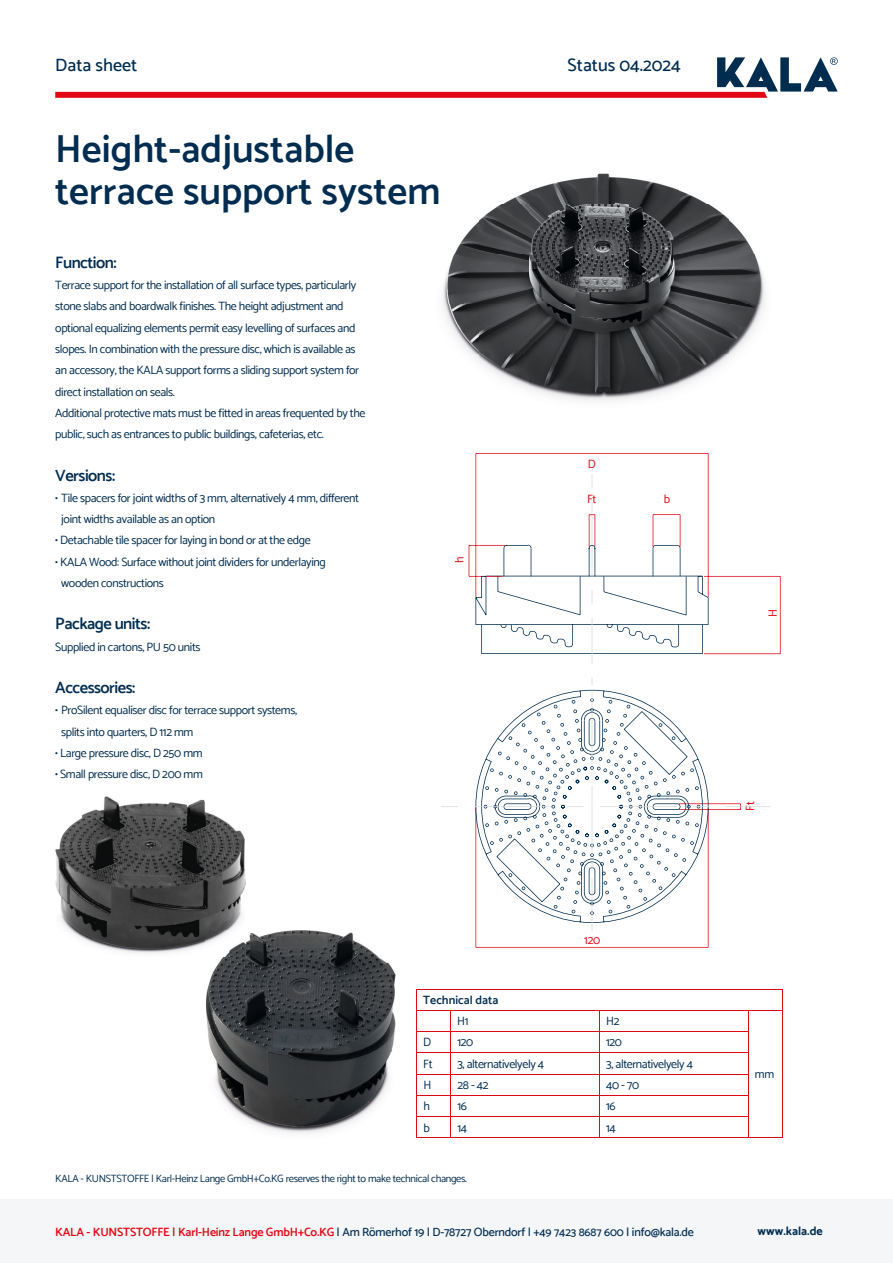
<style>
.page{position:relative;width:893px;height:1263px;background:#fff}
.page>*{position:absolute;margin:0;border:0;box-sizing:border-box;transform-origin:0 0}
.t1{font:600 39px/42px "Catamaran";color:#002c50}
.t2{font:500 18px "Catamaran";color:#002c50}
.t3{font:600 16.5px "Catamaran";letter-spacing:-.03em;color:#002c50}
.t4{font:12px/21.3px "Catamaran";letter-spacing:-.03em;color:#002c50}
.t5{font:500 12px "Catamaran";letter-spacing:-.015em;color:#002c50}
.t6{font:600 12px "Catamaran";color:#002c50}
.t7{font:700 12px "Catamaran";color:#002c50}
.t8{font:12px "Catamaran";letter-spacing:-.03em;color:#e30614}
.t9{font:10.5px "Catamaran";letter-spacing:-.03em;color:#002c50}
.s1{font-weight:600;color:#e30614}
.s2{font-size:11.7px}
</style>
<div class="page">
<svg style="left:55px;top:57px;width:783px;height:41px"></svg>
<div style="left:0;top:1199px;width:893px;height:64px;background:#f4f6f7"></div>
<img style="left:55px;top:796px;width:190px;height:157px">
<img style="left:442px;top:173px;width:323px;height:282px">
<hr style="left:417px;top:989px;width:34px;height:1px;background:#e30614">
<hr style="left:451px;top:989px;width:149px;height:1px;background:#e30614">
<hr style="left:600px;top:989px;width:149px;height:1px;background:#e30614">
<hr style="left:749px;top:989px;width:34px;height:1px;background:#e30614">
<hr style="left:417px;top:1010px;width:34px;height:1px;background:#e30614">
<hr style="left:451px;top:1010px;width:149px;height:1px;background:#e30614">
<hr style="left:600px;top:1010px;width:149px;height:1px;background:#e30614">
<hr style="left:749px;top:1010px;width:34px;height:1px;background:#e30614">
<svg style="left:782px;top:990px;width:1px;height:148px"></svg>
<hr style="left:749px;top:1138px;width:34px;height:1px;background:#e30614">
<hr style="left:417px;top:1031px;width:34px;height:1px;background:#e30614">
<hr style="left:451px;top:1031px;width:149px;height:1px;background:#e30614">
<hr style="left:600px;top:1031px;width:149px;height:1px;background:#e30614">
<hr style="left:417px;top:1053px;width:34px;height:1px;background:#e30614">
<hr style="left:451px;top:1053px;width:149px;height:1px;background:#e30614">
<hr style="left:600px;top:1053px;width:149px;height:1px;background:#e30614">
<hr style="left:417px;top:1074px;width:34px;height:1px;background:#e30614">
<hr style="left:451px;top:1074px;width:149px;height:1px;background:#e30614">
<hr style="left:600px;top:1074px;width:149px;height:1px;background:#e30614">
<hr style="left:417px;top:1095px;width:34px;height:1px;background:#e30614">
<hr style="left:451px;top:1095px;width:149px;height:1px;background:#e30614">
<hr style="left:600px;top:1095px;width:149px;height:1px;background:#e30614">
<hr style="left:417px;top:1116px;width:34px;height:1px;background:#e30614">
<hr style="left:451px;top:1116px;width:149px;height:1px;background:#e30614">
<hr style="left:600px;top:1116px;width:149px;height:1px;background:#e30614">
<svg style="left:748px;top:1011px;width:1px;height:127px"></svg>
<hr style="left:417px;top:1138px;width:34px;height:1px;background:#e30614">
<hr style="left:451px;top:1138px;width:149px;height:1px;background:#e30614">
<hr style="left:600px;top:1138px;width:149px;height:1px;background:#e30614">
<img style="left:206px;top:930px;width:189px;height:204px">
<img style="left:206px;top:930px;width:39px;height:27px">
<svg style="left:592px;top:474px;width:1px;height:14px"></svg>
<hr style="left:592px;top:502px;width:1px;height:74px;background:#d9dada">
<hr style="left:592px;top:618px;width:1px;height:47px;background:#d9dada">
<hr style="left:475px;top:453px;width:1px;height:144px;background:#e30614">
<hr style="left:708px;top:453px;width:1px;height:144px;background:#e30614">
<hr style="left:476px;top:453px;width:232px;height:1px;background:#e30614">
<hr style="left:704px;top:576px;width:76px;height:1px;background:#e30614">
<hr style="left:704px;top:653px;width:76px;height:1px;background:#e30614">
<hr style="left:780px;top:576px;width:1px;height:78px;background:#e30614">
<hr style="left:653px;top:515px;width:1px;height:32px;background:#e30614">
<hr style="left:680px;top:515px;width:1px;height:32px;background:#e30614">
<svg style="left:653px;top:514px;width:27px;height:1px"></svg>
<hr style="left:594px;top:515px;width:1px;height:32px;background:#e30614">
<hr style="left:589px;top:515px;width:1px;height:32px;background:#e30614">
<hr style="left:469px;top:576px;width:33px;height:1px;background:#e30614">
<hr style="left:469px;top:545px;width:36px;height:1px;background:#e30614">
<hr style="left:469px;top:545px;width:1px;height:31px;background:#e30614">
<svg style="left:475px;top:545px;width:233px;height:109px"></svg>
<hr style="left:475px;top:807px;width:1px;height:140px;background:#e30614">
<hr style="left:708px;top:807px;width:1px;height:140px;background:#e30614">
<hr style="left:476px;top:947px;width:232px;height:1px;background:#e30614">
<hr style="left:679px;top:803px;width:62px;height:1px;background:#e30614">
<hr style="left:679px;top:809px;width:62px;height:1px;background:#e30614">
<svg style="left:475px;top:690px;width:233px;height:233px"></svg>
<svg style="left:441px;top:806px;width:16px;height:1px"></svg>
<hr style="left:474px;top:806px;width:77px;height:1px;background:#d9dada">
<hr style="left:726px;top:806px;width:44px;height:1px;background:#d9dada">
<hr style="left:592px;top:693px;width:1px;height:69px;background:#d9dada">
<svg style="left:484px;top:698px;width:225px;height:217px"></svg>
<hr style="left:592px;top:878px;width:1px;height:53px;background:#d9dada">
<h2 class="t2" style="left:55px;top:55px;width:84px">Data sheet</h2>
<h2 class="t2" style="left:567px;top:55px;width:115px">Status 04.2024</h2>
<h1 class="t1" style="left:55px;top:128px;width:387px">Height-adjustable terrace support system</h1>
<h3 class="t3" style="left:55px;top:253px;width:63px">Function:</h3>
<p class="t4" style="left:55px;top:274px;width:312px">Terrace support for the installation of all surface types, particularly stone slabs and boardwalk finishes. The height adjustment and optional equalizing elements permit easy levelling of surfaces and slopes. In combination with the pressure disc, which is available as an accessory, the KALA support forms a sliding support system for direct installation on seals.<br>Additional protective mats must be fitted in areas frequented by the public, such as entrances to public buildings, cafeterias, etc.</p>
<h3 class="t3" style="left:55px;top:465px;width:61px">Versions:</h3>
<p class="t4" style="left:61px;top:487px;width:299px;text-indent:-6px">• Tile spacers for joint widths of 3 mm, alternatively 4 mm, different joint widths available as an option</p>
<p class="t4" style="left:55px;top:529px;width:257px">• Detachable tile spacer for laying in bond or at the edge</p>
<p class="t4" style="left:61px;top:551px;width:266px;text-indent:-6px">• KALA Wood: Surface without joint dividers for underlaying wooden constructions</p>
<h3 class="t3" style="left:55px;top:614px;width:96px">Package units:</h3>
<p class="t4" style="left:55px;top:636px;width:147px">Supplied in cartons, PU 50 units</p>
<h3 class="t3" style="left:55px;top:678px;width:82px">Accessories:</h3>
<p class="t4" style="left:61px;top:700px;width:237px;text-indent:-6px">• ProSilent equaliser disc for terrace support systems, splits into quarters, D 112 mm</p>
<p class="t4" style="left:55px;top:742px;width:149px">• Large pressure disc, D 250 mm</p>
<p class="t4" style="left:55px;top:763px;width:149px">• Small pressure disc, D 200 mm</p>
<p class="t8" style="left:452px;top:562px;width:8px;rotate:-90deg">h</p>
<p class="t8" style="left:588px;top:456px;width:10px">D</p>
<p class="t8" style="left:587px;top:492px;width:11px">Ft</p>
<p class="t8" style="left:664px;top:492px;width:8px">b</p>
<p class="t8" style="left:584px;top:933px;width:17px">120</p>
<p class="t6" style="left:423px;top:993px;width:77px">Technical data</p>
<p class="t4" style="left:457px;top:1010px;width:13px">H1</p>
<p class="t4" style="left:606px;top:1010px;width:15px">H2</p>
<p class="t4" style="left:423px;top:1032px;width:10px">D</p>
<p class="t4" style="left:457px;top:1032px;width:17px">120</p>
<p class="t4" style="left:606px;top:1032px;width:17px">120</p>
<p class="t4" style="left:423px;top:1053px;width:11px">Ft</p>
<p class="t4" style="left:457px;top:1053px;width:88px">3, alternativelyely 4</p>
<p class="t4" style="left:606px;top:1053px;width:88px">3, alternativelyely 4</p>
<p class="t4" style="left:423px;top:1074px;width:9px">H</p>
<p class="t4" style="left:457px;top:1074px;width:33px">28 - 42</p>
<p class="t4" style="left:606px;top:1074px;width:35px">40 - 70</p>
<p class="t4" style="left:423px;top:1095px;width:8px">h</p>
<p class="t4" style="left:457px;top:1095px;width:11px">16</p>
<p class="t4" style="left:606px;top:1095px;width:11px">16</p>
<p class="t4" style="left:423px;top:1117px;width:8px">b</p>
<p class="t4" style="left:457px;top:1117px;width:11px">14</p>
<p class="t4" style="left:606px;top:1117px;width:11px">14</p>
<p class="t9" style="left:55px;top:1172px;width:413px">KALA - KUNSTSTOFFE | Karl-Heinz Lange GmbH+Co.KG reserves the right to make technical changes.</p>
<p class="t5" style="left:55px;top:1224px;width:640px"><span class="s1">KALA - KUNSTSTOFFE | Karl-Heinz Lange GmbH+Co.KG</span> | Am Römerhof 19 | D-78727 Oberndorf | <span class="s2">+49 7423 8687 600</span> | info@kala.de</p>
<p class="t8" style="left:766px;top:617px;width:9px;rotate:-90deg">H</p>
<p class="t8" style="left:743px;top:811px;width:11px;rotate:-90deg">Ft</p>
<p class="t4" style="left:755px;top:1063px;width:21px">mm</p>
<p class="t7" style="left:758px;top:1224px;width:67px">www.kala.de</p>
</div>
